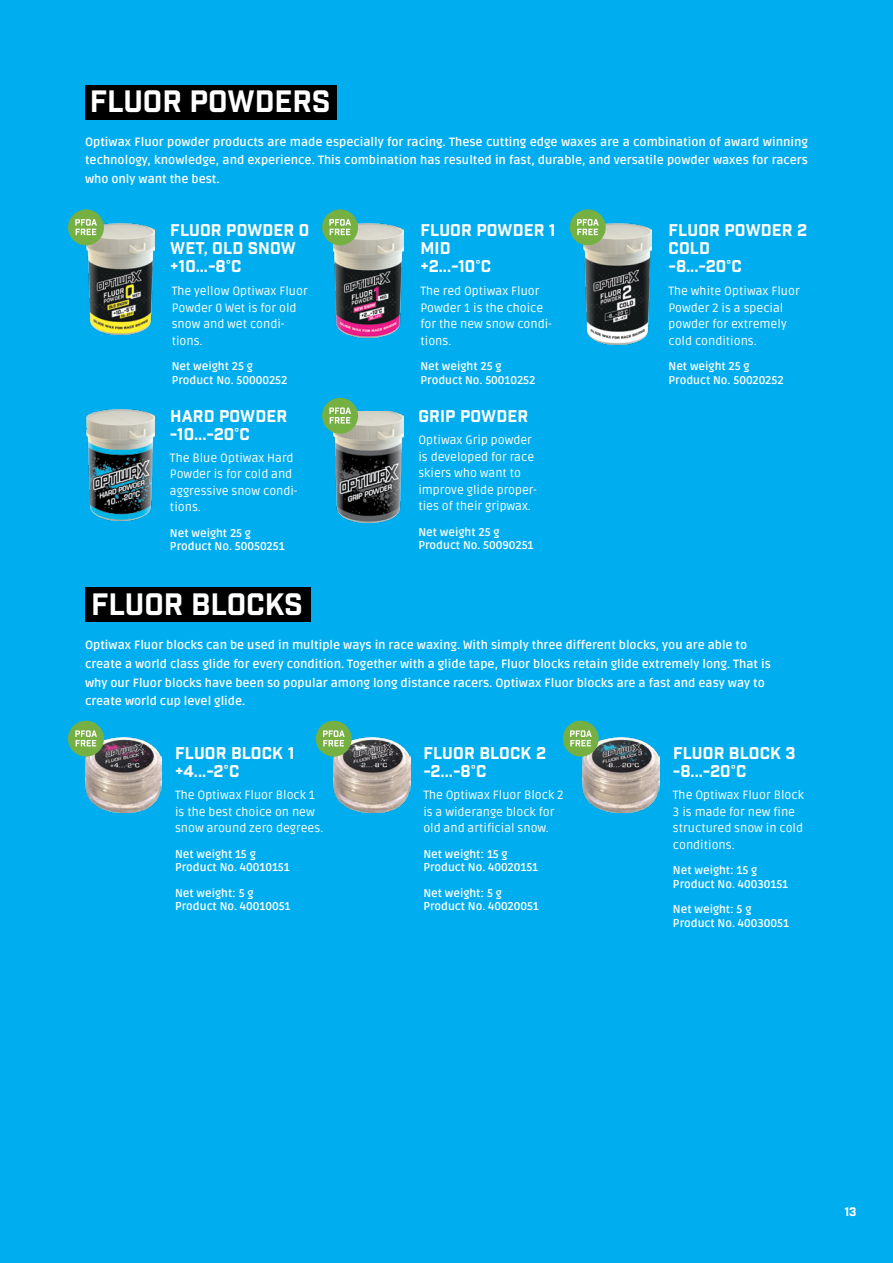
<style>
.page{position:relative;width:893px;height:1263px;background:#00aeef}
.page>*{position:absolute;margin:0;border:0;box-sizing:border-box;transform-origin:0 0}
.t1{font:30px "Industry Inc Base";color:#fff}
.t2{font:16.5px/18px "Industry Inc Base";letter-spacing:.01em;color:#fff}
.t3{font:700 12px/18.8px "Ruda";color:#fff;text-align:justify}
.t4{font:12px/16.5px "Ruda";color:#fff}
.t5{font:12px "Industry Inc Base";color:#fff}
.t6{font:700 11.25px/13.5px "Ruda";color:#fff}
</style>
<div class="page">
<div style="left:85px;top:85px;width:252px;height:34px;background:#000"></div>
<div style="left:85px;top:587px;width:225px;height:34px;background:#000"></div>
<img style="left:334px;top:411px;width:69px;height:112px">
<img style="left:85px;top:410px;width:69px;height:110px">
<img style="left:85px;top:738px;width:77px;height:74px">
<img style="left:334px;top:738px;width:76px;height:74px">
<img style="left:582px;top:738px;width:77px;height:74px">
<img style="left:85px;top:224px;width:69px;height:110px">
<img style="left:334px;top:224px;width:69px;height:114px">
<img style="left:582px;top:224px;width:70px;height:120px">
<div style="left:68px;top:209px;width:36px;height:36px;background:#76b043;border-radius:50%"></div>
<svg style="left:75px;top:219px;width:22px;height:16px"></svg>
<div style="left:68px;top:721px;width:36px;height:36px;background:#76b043;border-radius:50%"></div>
<svg style="left:75px;top:730px;width:22px;height:16px"></svg>
<div style="left:316px;top:721px;width:36px;height:36px;background:#76b043;border-radius:50%"></div>
<svg style="left:323px;top:730px;width:22px;height:16px"></svg>
<div style="left:563px;top:721px;width:36px;height:36px;background:#76b043;border-radius:50%"></div>
<svg style="left:570px;top:730px;width:22px;height:16px"></svg>
<div style="left:322px;top:209px;width:36px;height:36px;background:#76b043;border-radius:50%"></div>
<svg style="left:329px;top:219px;width:22px;height:16px"></svg>
<div style="left:322px;top:398px;width:36px;height:36px;background:#76b043;border-radius:50%"></div>
<svg style="left:329px;top:407px;width:22px;height:16px"></svg>
<div style="left:570px;top:209px;width:36px;height:36px;background:#76b043;border-radius:50%"></div>
<svg style="left:577px;top:219px;width:22px;height:16px"></svg>
<h1 class="t1" style="left:90px;top:83px;width:19px">FLUOR</h1>
<h1 class="t1" style="left:190px;top:83px;width:21px">POWDERS</h1>
<p class="t3" style="left:85px;top:132px;width:724px">Optiwax Fluor powder products are made especially for racing. These cutting edge waxes are a combination of award winning technology, knowledge, and experience. This combination has resulted in fast, durable, and versatile powder waxes for racers who only want the best.</p>
<h2 class="t2" style="left:170px;top:222px;width:140px">FLUOR POWDER 0<br>WET</h2>
<h2 class="t2" style="left:170px;top:240px;width:127px;text-indent:33px">, OLD SNOW +10...-8°C</h2>
<p class="t4" style="left:172px;top:282px;width:138px">The yellow Optiwax Fluor<br>Powder 0 Wet is for old snow and wet condi&shy;tions.</p>
<p class="t6" style="left:172px;top:359px;width:117px">Net weight 25 g<br>Product No. 50000252</p>
<h2 class="t2" style="left:170px;top:408px;width:119px">HARD POWDER -10...-20°C</h2>
<p class="t4" style="left:170px;top:449px;width:129px">The Blue Optiwax Hard<br>Powder is for cold and aggressive snow condi&shy;tions.</p>
<p class="t6" style="left:170px;top:526px;width:116px">Net weight 25 g<br>Product No. 50050251</p>
<h1 class="t1" style="left:91px;top:586px;width:19px">FLUOR</h1>
<h1 class="t1" style="left:191px;top:586px;width:38px">BLOC</h1>
<h1 class="t1" style="left:265px;top:586px;width:36px">KS</h1>
<h2 class="t2" style="left:420px;top:222px;width:137px">FLUOR POWDER 1<br>MID<br>+2...-10°C</h2>
<p class="t4" style="left:420px;top:282px;width:133px">The red Optiwax Fluor<br>Powder 1 is the choice for the new snow condi&shy;tions.</p>
<p class="t6" style="left:420px;top:359px;width:117px">Net weight 25 g<br>Product No. 50010252</p>
<h2 class="t2" style="left:418px;top:408px;width:111px">GRIP POWDER</h2>
<p class="t4" style="left:418px;top:431px;width:120px">Optiwax Grip powder is developed for race skiers who want to improve glide proper&shy;ties of their gripwax.</p>
<p class="t6" style="left:418px;top:524px;width:117px">Net weight 25 g<br>Product No. 50090251</p>
<h2 class="t2" style="left:668px;top:222px;width:140px">FLUOR POWDER 2<br>COLD<br>-8...-20°C</h2>
<p class="t4" style="left:668px;top:282px;width:133px">The white Optiwax Fluor<br>Powder 2 is a special powder for extremely cold conditions.</p>
<p class="t6" style="left:668px;top:359px;width:117px">Net weight 25 g<br>Product No. 50020252</p>
<p class="t3" style="left:85px;top:635px;width:687px;text-align:left">Optiwax Fluor blocks can be used in multiple ways in race waxing. With simply three different blocks, you are able to create a world class glide for every condition. Together with a glide tape, Fluor blocks retain glide extremely long. That is why our Fluor blocks have been so popular among long distance racers. Optiwax Fluor blocks are a fast and easy way to create world cup level glide.</p>
<h2 class="t2" style="left:175px;top:745px;width:121px">FLUOR BLOCK 1 +4...-2°C</h2>
<h2 class="t2" style="left:423px;top:745px;width:124px">FLUOR BLOCK 2 -2...-8°C</h2>
<h2 class="t2" style="left:673px;top:745px;width:124px">FLUOR BLOCK 3 -8...-20°C</h2>
<p class="t4" style="left:175px;top:786px;width:150px">The Optiwax Fluor Block 1 is the best choice on new snow around zero degrees.</p>
<p class="t6" style="left:175px;top:846px;width:116px">Net weight 15 g<br>Product No. 40010151</p>
<p class="t6" style="left:175px;top:885px;width:117px">Net weight: 5 g<br>Product No. 40010051</p>
<p class="t4" style="left:423px;top:786px;width:142px">The Optiwax Fluor Block 2 is a widerange block for old and artificial snow.</p>
<p class="t6" style="left:423px;top:846px;width:116px">Net weight: 15 g<br>Product No. 40020151</p>
<p class="t6" style="left:423px;top:885px;width:117px">Net weight: 5 g<br>Product No. 40020051</p>
<p class="t4" style="left:673px;top:786px;width:133px">The Optiwax Fluor Block<br>3 is made for new fine structured snow in cold conditions.</p>
<p class="t6" style="left:673px;top:863px;width:117px">Net weight: 15 g<br>Product No. 40030151</p>
<p class="t6" style="left:673px;top:902px;width:117px">Net weight: 5 g<br>Product No. 40030051</p>
<p class="t5" style="left:844px;top:1204px;width:14px">13</p>
</div>
